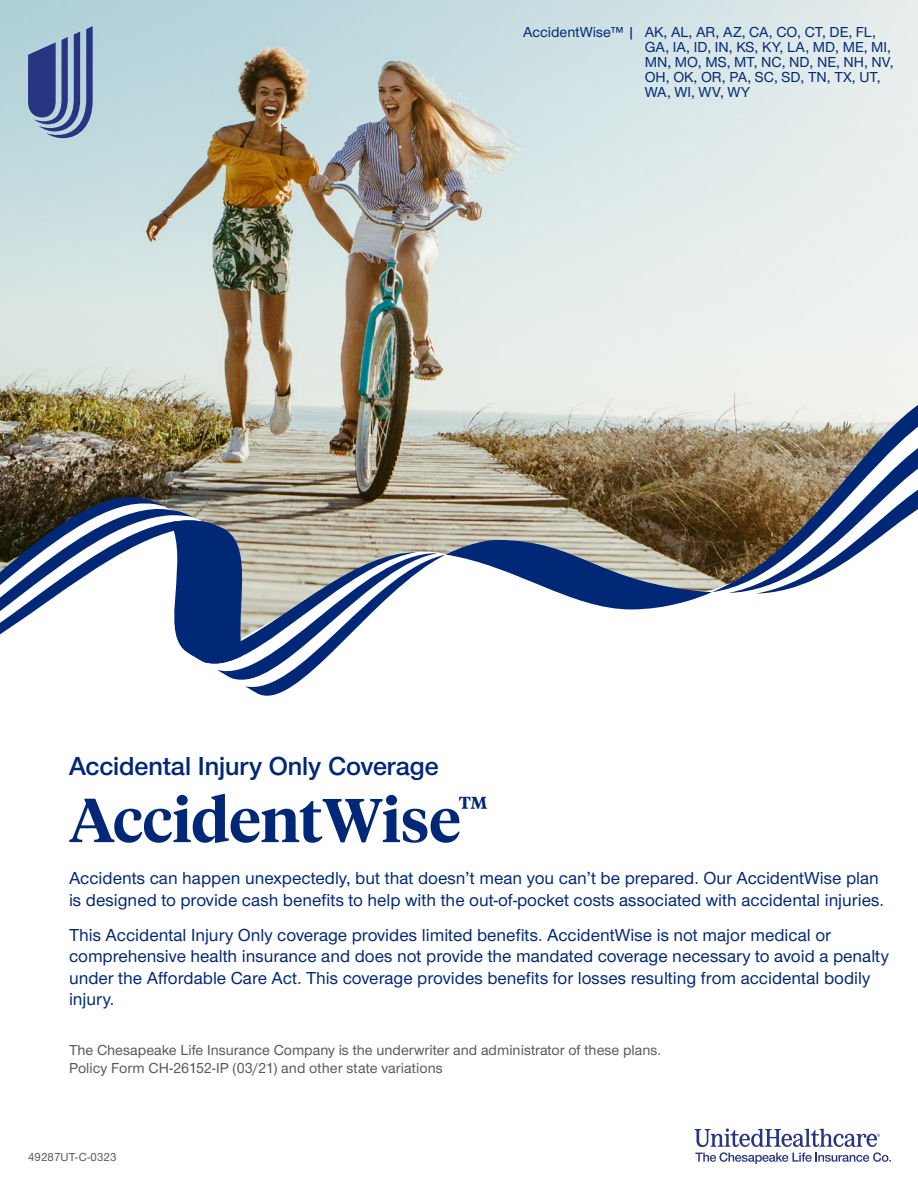
<style>
.page{position:relative;width:918px;height:1188px;background:#fff}
.page>*{position:absolute;margin:0;border:0;box-sizing:border-box;transform-origin:0 0}
.t1{font:600 61.5px "UHC Serif Headline";letter-spacing:-.005em;color:#002876}
.t2{font:600 27px "UHC Sans";letter-spacing:-.005em;color:#002876}
.t3{font:500 18px/21.6px "UHC Sans";color:#002876}
.t4{font:500 15px/15px "UHC Sans";color:#002876}
.t5{font:500 15px/18px "UHC Sans";color:#57585a}
.t6{font:500 12px "UHC Sans";letter-spacing:.01em;color:#57585a}
</style>
<div class="page">
<img style="left:0;top:0;width:918px;height:387px">
<svg style="left:28px;top:26px;width:65px;height:112px;background:#6a7fab"></svg>
<img style="left:0;top:387px;width:918px;height:309px">
<svg style="left:694px;top:1128px;width:197px;height:36px"></svg>
<p class="t4" style="left:645px;top:24px;width:250px;text-indent:-122px">AccidentWise™ | AK, AL, AR, AZ, CA, CO, CT, DE, FL,<br>GA, IA, ID, IN, KS, KY, LA, MD, ME, MI,<br>MN, MO, MS, MT, NC, ND, NE, NH, NV,<br>OH, OK, OR, PA, SC, SD, TN, TX, UT,<br>WA, WI, WV, WY</p>
<h2 class="t2" style="left:69px;top:748px;width:371px">Accidental Injury Only Coverage</h2>
<h1 class="t1" style="left:69px;top:778px;width:422px">AccidentWise<sup>™</sup></h1>
<p class="t3" style="left:69px;top:866px;width:817px">Accidents can happen unexpectedly, but that doesn’t mean you can’t be prepared. Our AccidentWise plan is designed to provide cash benefits to help with the out-of-pocket costs associated with accidental injuries.</p>
<p class="t3" style="left:69px;top:923px;width:821px">This Accidental Injury Only coverage provides limited benefits. AccidentWise is not major medical or comprehensive health insurance and does not provide the mandated coverage necessary to avoid a penalty under the Affordable Care Act. This coverage provides benefits for losses resulting from accidental bodily injury.</p>
<p class="t5" style="left:69px;top:1040px;width:594px">The Chesapeake Life Insurance Company is the underwriter and administrator of these plans.<br>Policy Form CH-26152-IP (03/21) and other state variations</p>
<p class="t6" style="left:28px;top:1149px;width:90px">49287UT-C-0323</p>
</div>
